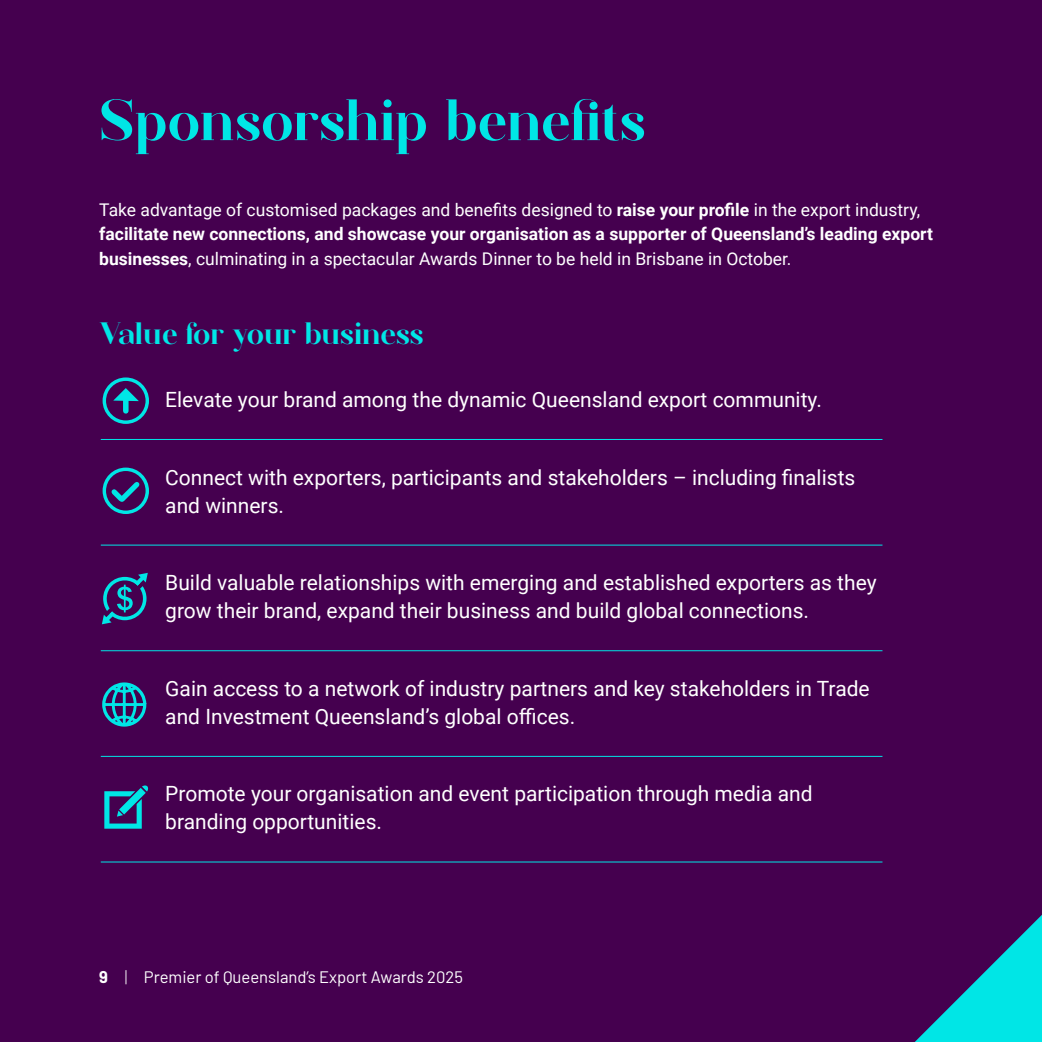
<style>
.page{position:relative;width:1042px;height:1042px;background:#45004f}
.page>*{position:absolute;margin:0;border:0;box-sizing:border-box;transform-origin:0 0}
.t1{font:56px "Zanna";letter-spacing:-.02em;color:#00e6e6}
.t2{font:29.75px "Zanna";letter-spacing:-.02em;color:#00e6e6}
.t3{font:21px/28px "Roboto";color:#fff}
.t4{font:17.5px/24.5px "Roboto";color:#fff}
.t5{font:16.62px "Barlow";color:#fff}
.s1{font-weight:700}
.s2{font-weight:300}
</style>
<div class="page">
<svg style="left:102px;top:682px;width:45px;height:45px"></svg>
<svg style="left:102px;top:573px;width:46px;height:51px"></svg>
<svg style="left:104px;top:785px;width:44px;height:43px"></svg>
<hr style="left:101px;top:439px;width:781px;height:1px;background:#00e6e6">
<hr style="left:101px;top:545px;width:781px;height:1px;background:#00e6e6">
<hr style="left:101px;top:650px;width:781px;height:1px;background:#00e6e6">
<hr style="left:101px;top:756px;width:781px;height:1px;background:#00e6e6">
<hr style="left:101px;top:861px;width:781px;height:1px;background:#00e6e6">
<div style="left:103px;top:377px;width:46px;height:47px;border:3px solid #00e6e6;border-radius:50%"></div>
<div style="left:103px;top:467px;width:46px;height:47px;border:3px solid #00e6e6;border-radius:50%"></div>
<svg style="left:107px;top:477px;width:37px;height:30px"></svg>
<div style="left:123px;top:399px;width:6px;height:12px;background:#00e6e6"></div>
<svg style="left:113px;top:388px;width:26px;height:13px"></svg>
<svg style="left:915px;top:915px;width:127px;height:127px"></svg>
<h1 class="t1" style="left:99px;top:90px;width:548px">Sponsorship benefits</h1>
<p class="t4" style="left:99px;top:197px;width:835px">Take advantage of customised packages and benefits designed to <span class="s1">raise your profile</span> in the export industry, <span class="s1">facilitate new connections, and showcase your organisation as a supporter of Queensland’s leading export businesses</span>, culminating in a spectacular Awards Dinner to be held in Brisbane in October.</p>
<h2 class="t2" style="left:99px;top:318px;width:326px">Value for your business</h2>
<p class="t3" style="left:165px;top:385px;width:658px">Elevate your brand among the dynamic Queensland export community.</p>
<p class="t3" style="left:165px;top:462px;width:691px">Connect with exporters, participants and stakeholders – including finalists and winners.</p>
<p class="t3" style="left:165px;top:568px;width:713px">Build valuable relationships with emerging and established exporters as they grow their brand, expand their business and build global connections.</p>
<p class="t3" style="left:165px;top:673px;width:706px">Gain access to a network of industry partners and key stakeholders in Trade and Investment Queensland’s global offices.</p>
<p class="t3" style="left:165px;top:779px;width:649px">Promote your organisation and event participation through media and branding opportunities.</p>
<p class="t5" style="left:99px;top:965px;width:365px"><span class="s1">9</span> <span class="s2">|</span> Premier of Queensland’s Export Awards 2025</p>
</div>
